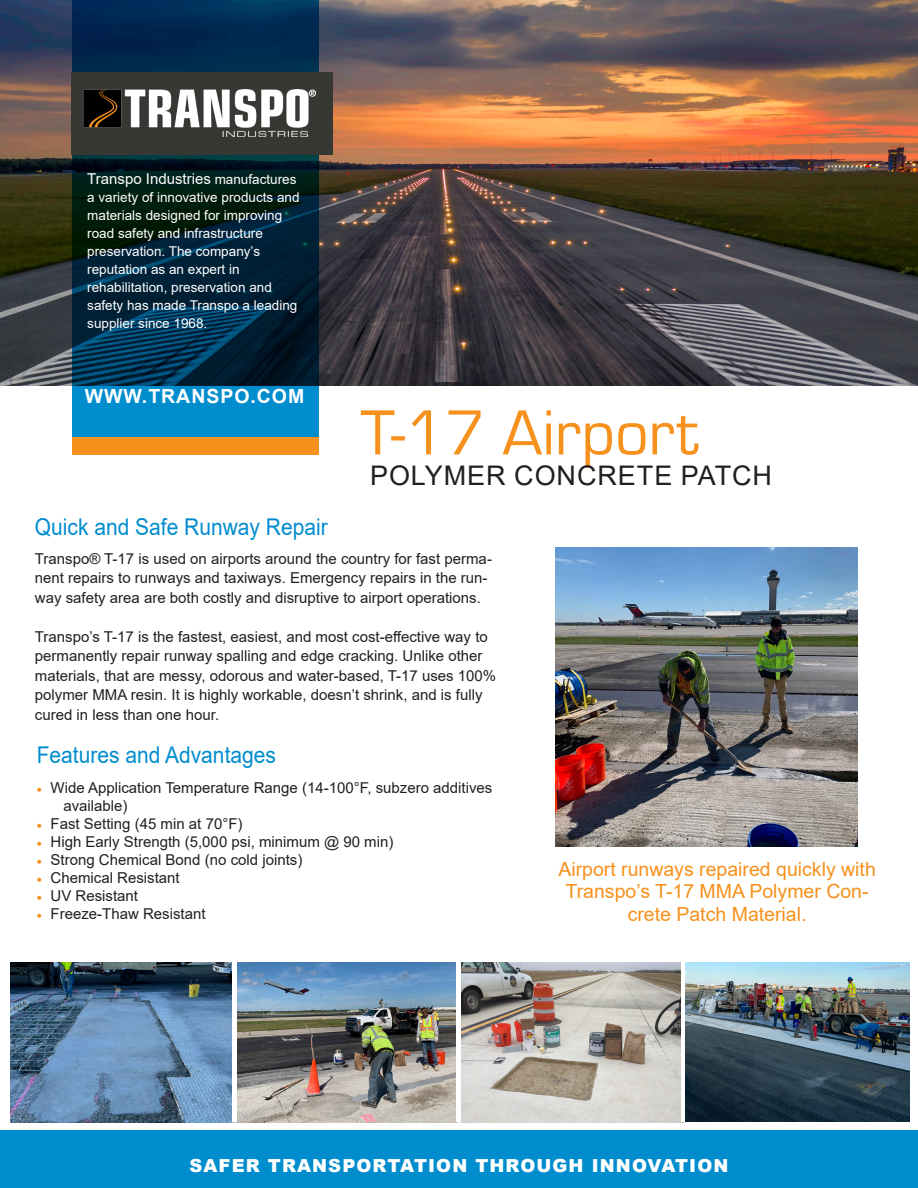
<style>
.page{position:relative;width:918px;height:1188px;background:#fff}
.page>*{position:absolute;margin:0;border:0;box-sizing:border-box;transform-origin:0 0}
.t1{font:66px "Eurostile";color:#f6911e}
.t2{font:27px "Arial";letter-spacing:.035em;color:#231f20}
.t3{font:23.1px "Arial";color:#008dce;scale:.91 1}
.t4{font:19.5px/22.5px "Arial";color:#f6911e;text-align:center}
.t5{font:700 19.5px "Arial";letter-spacing:.05em;color:#fff}
.t6{font:900 18px "Arial";letter-spacing:.06em;color:#fff}
.t7{font:15px/19.5px "Arial";color:#231f20}
.t8{font:15px "Arial";color:#fff}
.t9{font:13.5px/18px "Arial";color:#fff}
.s1{font-size:13.5px}
.s2{font-family:"Minion Pro";color:#f6911e}
</style>
<div class="page">
<img style="left:0;top:0;width:918px;height:386px">
<svg style="left:72px;top:0;width:247px;height:438px;background:#00344e"></svg>
<div style="left:72px;top:73px;width:261px;height:82px;background:#373834"></div>
<div style="left:72px;top:438px;width:247px;height:17px;background:#f6911e"></div>
<img style="left:84px;top:89px;width:232px;height:47px">
<img style="left:461px;top:962px;width:220px;height:160px">
<img style="left:10px;top:962px;width:446px;height:160px">
<div style="left:0;top:1130px;width:918px;height:58px;background:#008dce"></div>
<div style="left:232px;top:962px;width:5px;height:160px;background:#fff"></div>
<img style="left:686px;top:962px;width:223px;height:160px">
<img style="left:555px;top:548px;width:303px;height:299px">
<p class="t8" style="left:87px;top:168px;width:211px">Transpo Industries <span class="s1">manufactures</span></p>
<p class="t9" style="left:87px;top:188px;width:214px">a variety of innovative products and</p>
<p class="t9" style="left:87px;top:206px;width:197px">materials designed for improving road safety and infrastructure</p>
<p class="t9" style="left:87px;top:242px;width:174px">preservation. The company’s</p>
<p class="t9" style="left:87px;top:260px;width:154px">reputation as an expert in</p>
<p class="t9" style="left:87px;top:278px;width:212px">rehabilitation, preservation and safety has made Transpo a leading supplier since 1968.</p>
<p class="t5" style="left:85px;top:383px;width:221px">WWW.TRANSPO.COM</p>
<p class="t1" style="left:361px;top:388px;width:339px">T-17 Airport</p>
<p class="t2" style="left:370px;top:457px;width:404px">POLYMER CONCRETE PATCH</p>
<p class="t3" style="left:35px;top:511px;width:323px">Quick and Safe Runway Repair</p>
<p class="t7" style="left:35px;top:548px;width:459px">Transpo® T-17 is used on airports around the country for fast perma&shy;nent repairs to runways and taxiways. Emergency repairs in the run&shy;way safety area are both costly and disruptive to airport operations.</p>
<p class="t7" style="left:35px;top:626px;width:463px">Transpo’s T-17 is the fastest, easiest, and most cost-effective way to permanently repair runway spalling and edge cracking. Unlike other materials, that are messy, odorous and water-based, T-17 uses 100% polymer MMA resin. It is highly workable, doesn’t shrink, and is fully cured in less than one hour.</p>
<p class="t3" style="left:37px;top:739px;width:264px">Features and Advantages</p>
<p class="t7" style="left:63px;top:778px;width:430px;line-height:18px;text-indent:-27px"><span class="s2">•</span> Wide Application Temperature Range (14-100°F, subzero additives available)</p>
<p class="t7" style="left:36px;top:814px;width:208px"><span class="s2">•</span> Fast Setting (45 min at 70°F)</p>
<p class="t7" style="left:36px;top:832px;width:359px"><span class="s2">•</span> High Early Strength (5,000 psi, minimum @ 90 min)</p>
<p class="t7" style="left:36px;top:850px;width:267px"><span class="s2">•</span> Strong Chemical Bond (no cold joints)</p>
<p class="t7" style="left:36px;top:868px;width:145px"><span class="s2">•</span> Chemical Resistant</p>
<p class="t7" style="left:36px;top:886px;width:103px"><span class="s2">•</span> UV Resistant</p>
<p class="t7" style="left:36px;top:904px;width:171px"><span class="s2">•</span> Freeze-Thaw Resistant</p>
<p class="t4" style="left:558px;top:858px;width:319px">Airport runways repaired quickly with<br>Transpo’s T-17 MMA Polymer Con&shy;crete Patch Material.</p>
<p class="t6" style="left:189px;top:1153px;width:540px">SAFER TRANSPORTATION THROUGH INNOVATION</p>
</div>
